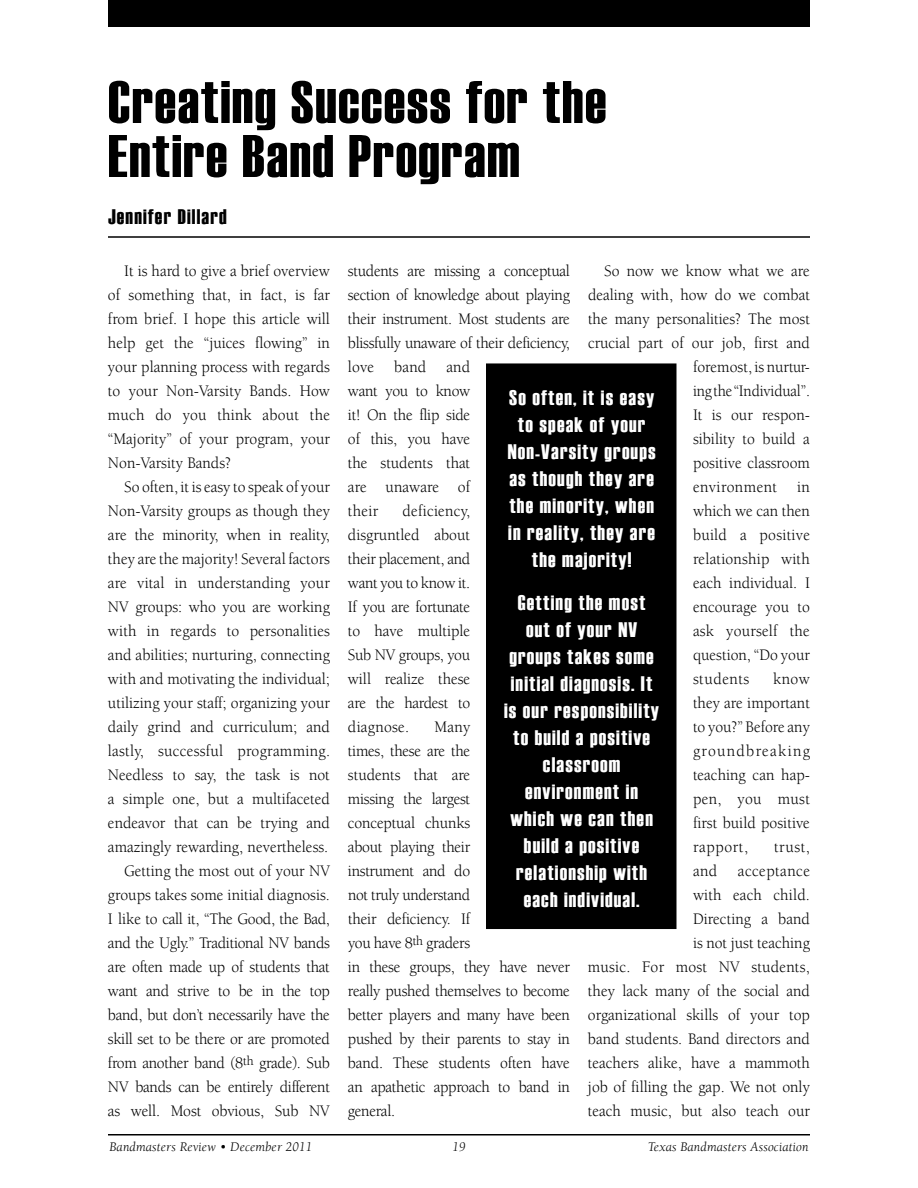
<style>
.page{position:relative;width:918px;height:1188px;background:#fff}
.page>*{position:absolute;margin:0;border:0;box-sizing:border-box;transform-origin:0 0}
.t1{font:60px/54px "Haettenschweiler";letter-spacing:.025em;color:#000}
.t2{font:21px/27px "Haettenschweiler";letter-spacing:.06em;color:#fff;text-align:center}
.t3{font:21px "Haettenschweiler";letter-spacing:.06em;color:#000}
.t4{font:16.5px/24px "Berkeley";color:#000;text-align:justify;scale:.95 1}
.t5{font:16.5px/24px "Berkeley";letter-spacing:-.02em;color:#000;scale:.95 1}
.t6{font:16.5px "Berkeley";color:#000;scale:.93 1}
.t7{font:16.5px "Berkeley";letter-spacing:.025em;color:#000;scale:.95 1}
.t8{font:16.5px "Berkeley";letter-spacing:.035em;color:#000;scale:.95 1}
.t9{font:italic 13.5px "Berkeley";letter-spacing:.01em;color:#000}
</style>
<div class="page">
<hr style="left:108px;top:1134px;width:702px;height:2px;background:#000">
<div style="left:108px;top:0;width:702px;height:27px;background:#000"></div>
<hr style="left:108px;top:236px;width:702px;height:2px;background:#000">
<div style="left:487px;top:364px;width:189px;height:564px;background:#000"></div>
<div style="left:486px;top:363px;width:190px;height:566px;border:2px solid #000"></div>
<p class="t1" style="left:108px;top:72px;width:500px">Creating Success for the<br>Entire Band Program</p>
<p class="t3" style="left:108px;top:205px;width:120px">Jennifer Dillard</p>
<p class="t4" style="left:124px;top:259px;width:218px">It is hard to give a brief overview</p>
<p class="t4" style="left:108px;top:283px;width:235px">of something that, in fact, is far</p>
<p class="t4" style="left:108px;top:307px;width:235px">from brief. I hope this article will</p>
<p class="t4" style="left:108px;top:331px;width:235px">help get the “juices flowing” in</p>
<p class="t4" style="left:108px;top:355px;width:235px">your planning process with regards</p>
<p class="t4" style="left:108px;top:379px;width:235px">to your Non-Varsity Bands. How</p>
<p class="t4" style="left:108px;top:403px;width:235px">much do you think about the</p>
<p class="t4" style="left:108px;top:427px;width:235px">“Majority” of your program, your</p>
<p class="t4" style="left:108px;top:451px;width:131px">Non-Varsity Bands?</p>
<p class="t4" style="left:124px;top:475px;width:218px">So often, it is easy to speak of your</p>
<p class="t4" style="left:108px;top:499px;width:235px">Non-Varsity groups as though they</p>
<p class="t4" style="left:108px;top:523px;width:235px">are the minority, when in reality,</p>
<p class="t4" style="left:108px;top:547px;width:235px">they are the majority! Several factors</p>
<p class="t4" style="left:108px;top:571px;width:235px">are vital in understanding your</p>
<p class="t4" style="left:108px;top:595px;width:235px">NV groups: who you are working</p>
<p class="t4" style="left:108px;top:619px;width:235px">with in regards to personalities</p>
<p class="t4" style="left:108px;top:643px;width:235px">and abilities; nurturing, connecting</p>
<p class="t4" style="left:108px;top:667px;width:235px">with and motivating the individual;</p>
<p class="t4" style="left:108px;top:691px;width:235px">utilizing your staff; organizing your</p>
<p class="t4" style="left:108px;top:715px;width:235px">daily grind and curriculum; and</p>
<p class="t4" style="left:108px;top:739px;width:235px">lastly, successful programming.</p>
<p class="t4" style="left:108px;top:763px;width:235px">Needless to say, the task is not</p>
<p class="t4" style="left:108px;top:787px;width:235px">a simple one, but a multifaceted</p>
<p class="t4" style="left:108px;top:811px;width:235px">endeavor that can be trying and</p>
<p class="t4" style="left:108px;top:835px;width:233px">amazingly rewarding, nevertheless.</p>
<p class="t4" style="left:124px;top:859px;width:218px">Getting the most out of your NV</p>
<p class="t4" style="left:108px;top:883px;width:235px">groups takes some initial diagnosis.</p>
<p class="t5" style="left:108px;top:907px;width:235px">I like to call it, “The Good, the Bad,</p>
<p class="t5" style="left:108px;top:931px;width:235px">and the Ugly.” Traditional NV bands</p>
<p class="t5" style="left:108px;top:955px;width:235px">are often made up of students that</p>
<p class="t5" style="left:108px;top:979px;width:235px">want and strive to be in the top</p>
<p class="t5" style="left:108px;top:1003px;width:235px">band, but don’t necessarily have the</p>
<p class="t5" style="left:108px;top:1027px;width:235px">skill set to be there or are promoted</p>
<p class="t5" style="left:108px;top:1051px;width:235px">from another band (8<sup>th</sup> grade). Sub</p>
<p class="t5" style="left:108px;top:1075px;width:235px">NV bands can be entirely different</p>
<p class="t4" style="left:108px;top:1099px;width:235px">as well. Most obvious, Sub NV</p>
<p class="t5" style="left:348px;top:259px;width:235px">students are missing a conceptual section of knowledge about playing their instrument. Most students are blissfully unaware of their deficiency, love band and<br>want you to know<br>it! On the flip side<br>of this, you have<br>the students that<br>are unaware of<br>their</p>
<p class="t4" style="left:604px;top:259px;width:218px">So now we know what we are</p>
<p class="t4" style="left:588px;top:283px;width:235px">dealing with, how do we combat</p>
<p class="t4" style="left:588px;top:307px;width:235px">the many personalities? The most</p>
<p class="t4" style="left:588px;top:331px;width:235px">crucial part of our job, first and</p>
<p class="t4" style="left:693px;top:355px;width:125px">foremost, is nurtur-</p>
<p class="t6" style="left:693px;top:382px;width:127px">ing the “Individual”.</p>
<p class="t4" style="left:693px;top:403px;width:125px">It is our respon-</p>
<p class="t4" style="left:693px;top:427px;width:125px">sibility to build a</p>
<p class="t4" style="left:693px;top:451px;width:125px">positive classroom</p>
<p class="t7" style="left:693px;top:478px;width:125px">environment in</p>
<p class="t4" style="left:693px;top:499px;width:125px">which we can then</p>
<p class="t4" style="left:693px;top:523px;width:125px">build a positive</p>
<p class="t4" style="left:693px;top:547px;width:125px">relationship with</p>
<p class="t4" style="left:693px;top:571px;width:125px">each individual. I</p>
<p class="t4" style="left:693px;top:595px;width:125px">encourage you to</p>
<p class="t4" style="left:693px;top:619px;width:125px">ask yourself the</p>
<p class="t4" style="left:693px;top:643px;width:125px">question, “Do your</p>
<p class="t8" style="left:693px;top:670px;width:61px">students</p>
<p class="t2" style="left:508px;top:383px;width:149px">So often, it is easy to speak of your<br>Non-Varsity groups as though they are the minority, when in reality, they are the majority!</p>
<p class="t2" style="left:504px;top:588px;width:156px">Getting the most out of your NV groups takes some initial diagnosis. It is our responsibility to build a positive classroom environment in which we can then build a positive relationship with each individual.</p>
<p class="t4" style="left:348px;top:499px;width:130px;text-indent:55px">deficiency, disgruntled about their placement, and want you to know it.<br>If you are fortunate to have multiple Sub NV groups, you will realize these are the hardest to diagnose.</p>
<p class="t4" style="left:693px;top:667px;width:125px;text-indent:80px">know they are important to you?” Before any groundbreaking teaching can hap&shy;pen, you must first build positive rapport,</p>
<p class="t5" style="left:348px;top:715px;width:235px;text-indent:86px">Many<br>times, these are the<br>students that are<br>missing the largest<br>conceptual chunks<br>about playing their<br>instrument and do<br>not truly understand<br>their deficiency. If<br>you have 8<sup>th</sup> graders<br>in these groups, they have never really pushed themselves to become better players and many have been pushed by their parents to stay in band. These students often have an apathetic approach to band in general.</p>
<p class="t4" style="left:588px;top:835px;width:235px;text-align:right">trust,<br>and acceptance<br>with each child.<br>Directing a band<br>is not just teaching<br>music. For most NV students, they lack many of the social and organizational skills of your top band students. Band directors and teachers alike, have a mammoth job of filling the gap. We not only teach music, but also teach our</p>
<p class="t9" style="left:110px;top:1140px;width:204px">Bandmasters Review • December 2011</p>
<p class="t9" style="left:452px;top:1140px;width:15px">19</p>
<p class="t9" style="left:648px;top:1140px;width:162px">Texas Bandmasters Association</p>
</div>
